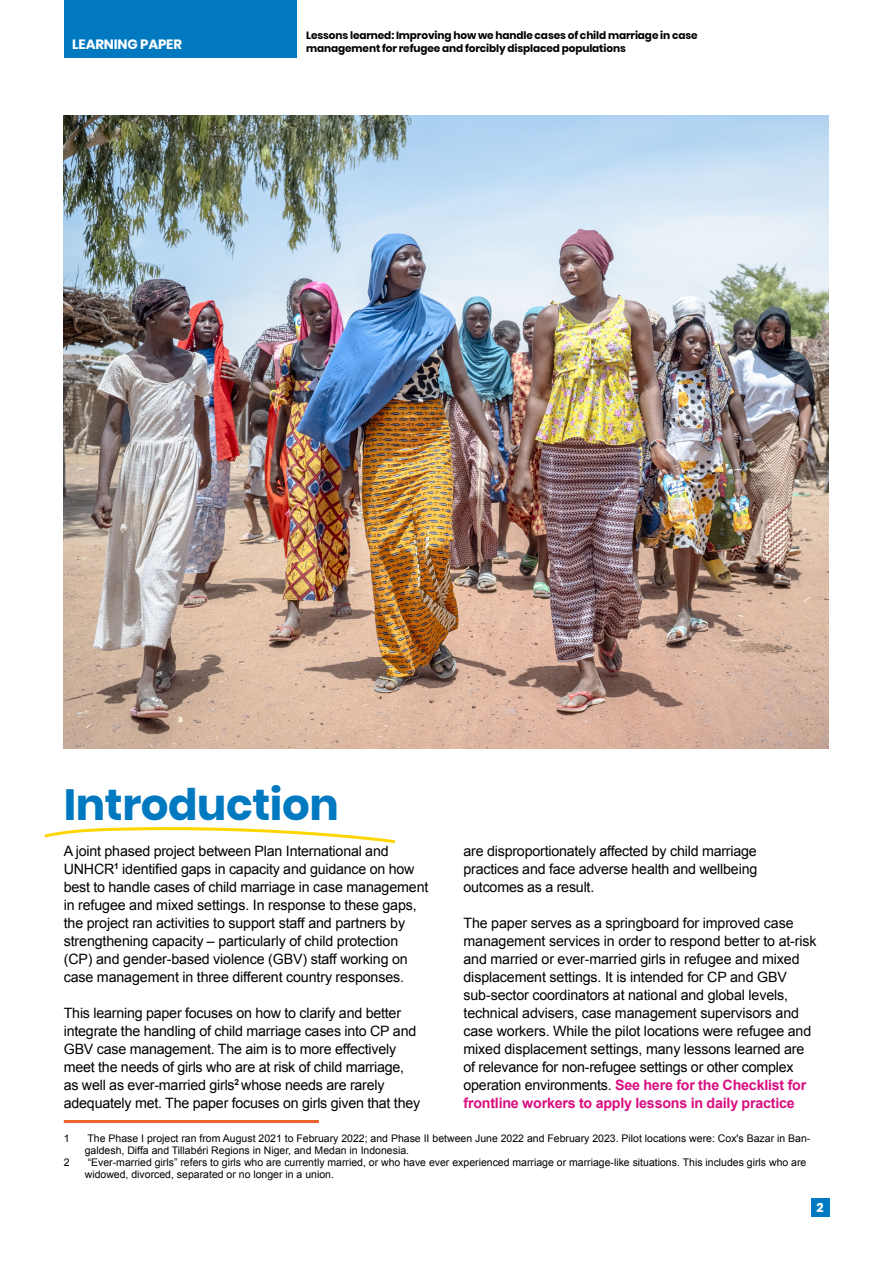
<style>
.page{position:relative;width:893px;height:1263px;background:#fff}
.page>*{position:absolute;margin:0;border:0;box-sizing:border-box;transform-origin:0 0}
.t1{font:700 43.5px "Poppins";letter-spacing:-.01em;color:#0079c1}
.t2{font:14.25px/18px "Arial";letter-spacing:-.01em;color:#000}
.t3{font:700 13.5px "Poppins";letter-spacing:-.01em;color:#fff}
.t4{font:700 12.6px "Poppins";color:#fff}
.t5{font:10.5px/12px "Arial";color:#000}
.t6{font:700 10.5px "Poppins";letter-spacing:-.01em;color:#000}
.s1{font-weight:700;color:#da0e81}
</style>
<div class="page">
<div style="left:811px;top:1198px;width:18px;height:18px;background:#0079c1"></div>
<div style="left:64px;top:0;width:232px;height:57px;background:#0079c1"></div>
<hr style="left:64px;top:1120px;width:255px;height:3px;background:#ec632d">
<svg style="left:44px;top:827px;width:352px;height:16px"></svg>
<img style="left:64px;top:116px;width:765px;height:632px">
<p class="t6" style="left:306px;top:29px;width:393px">Lessons learned: Improving how we handle cases of child marriage in case</p>
<p class="t3" style="left:72px;top:36px;width:111px">LEARNING PAPER</p>
<p class="t6" style="left:306px;top:42px;width:321px">management for refugee and forcibly displaced populations</p>
<h1 class="t1" style="left:64px;top:780px;width:277px">Introduction</h1>
<p class="t2" style="left:64px;top:842px;width:366px">A joint phased project between Plan International and UNHCR<sup>1</sup> identified gaps in capacity and guidance on how best to handle cases of child marriage in case management in refugee and mixed settings. In response to these gaps, the project ran activities to support staff and partners by strengthening capacity – particularly of child protection (CP) and gender-based violence (GBV) staff working on case management in three different country responses.</p>
<p class="t2" style="left:64px;top:1004px;width:358px">This learning paper focuses on how to clarify and better integrate the handling of child marriage cases into CP and GBV case management. The aim is to more effectively meet the needs of girls who are at risk of child marriage, as well as ever-married girls<sup>2</sup> whose needs are rarely adequately met. The paper focuses on girls given that they</p>
<p class="t2" style="left:463px;top:842px;width:295px;text-align:justify">are disproportionately affected by child marriage practices and face adverse health and wellbeing outcomes as a result.</p>
<p class="t2" style="left:463px;top:914px;width:355px">The paper serves as a springboard for improved case management services in order to respond better to at-risk and married or ever-married girls in refugee and mixed displacement settings. It is intended for CP and GBV sub-sector coordinators at national and global levels, technical advisers, case management supervisors and case workers. While the pilot locations were refugee and mixed displacement settings, many lessons learned are of relevance for non-refugee settings or other complex operation environments. <span class="s1">See here for the Checklist for frontline workers to apply lessons in daily practice</span></p>
<p class="t5" style="left:64px;top:1132px;width:7px">1</p>
<p class="t5" style="left:85px;top:1132px;width:727px">The Phase I project ran from August 2021 to February 2022; and Phase II between June 2022 and February 2023. Pilot locations were: Cox's Bazar in Ban&shy;galdesh, Diffa and Tillabéri Regions in Niger, and Medan in Indonesia.</p>
<p class="t5" style="left:64px;top:1156px;width:7px">2</p>
<p class="t5" style="left:85px;top:1156px;width:723px">“Ever-married girls” refers to girls who are currently married, or who have ever experienced marriage or marriage-like situations. This includes girls who are widowed, divorced, separated or no longer in a union.</p>
<p class="t4" style="left:817px;top:1200px;width:9px">2</p>
</div>
